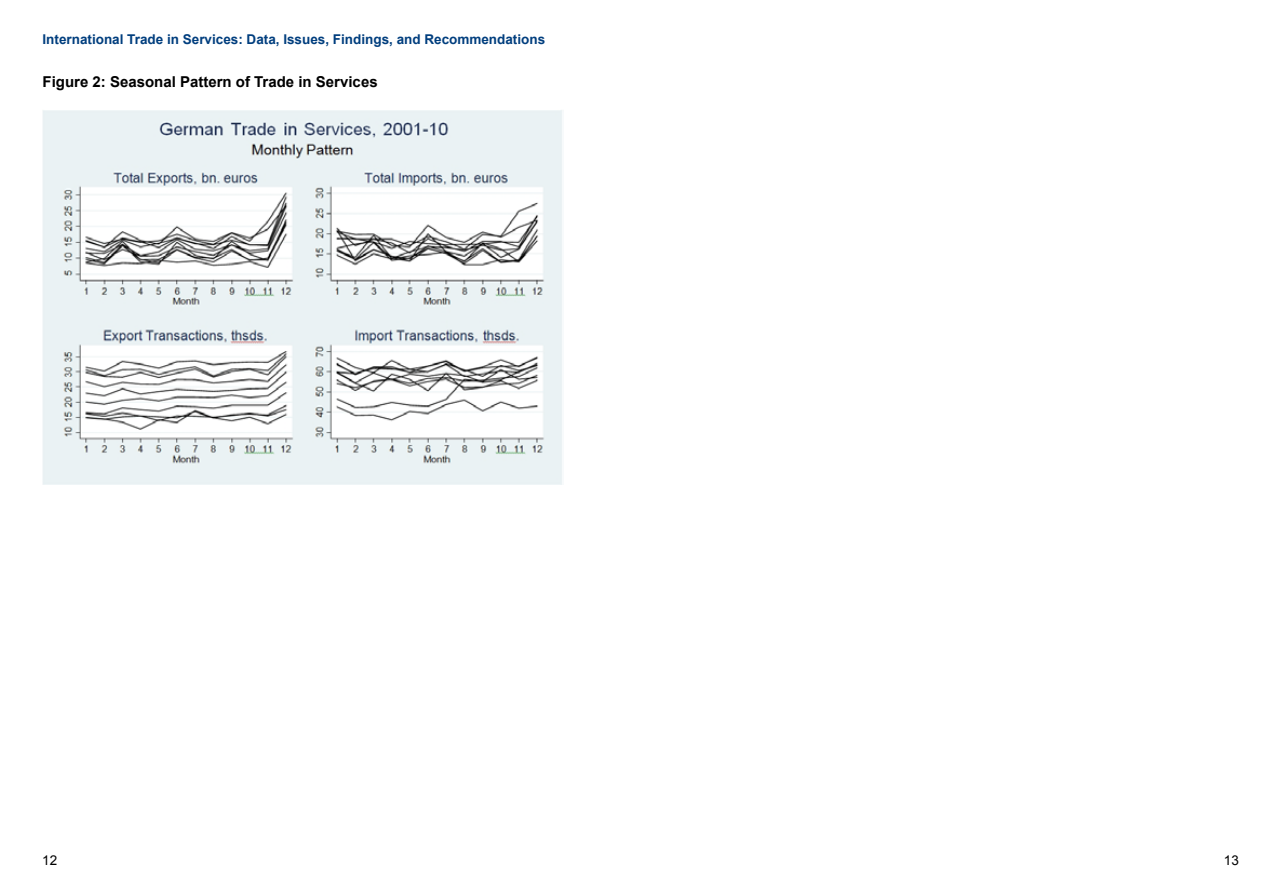
<style>
.page{position:relative;width:1263px;height:893px;background:#fff}
.page>*{position:absolute;margin:0;border:0;box-sizing:border-box;transform-origin:0 0}
.t1{font:700 15px "Arial";color:#000}
.t2{font:700 13.5px "Arial";color:#003e7e}
.t3{font:13.5px "Arial";color:#000}
</style>
<div class="page">
<img style="left:43px;top:110px;width:519px;height:375px">
<p class="t2" style="left:43px;top:30px;width:504px">International Trade in Services: Data, Issues, Findings, and Recommendations</p>
<p class="t1" style="left:43px;top:72px;width:337px">Figure 2: Seasonal Pattern of Trade in Services</p>
<p class="t3" style="left:42px;top:852px;width:17px">12</p>
<p class="t3" style="left:1224px;top:852px;width:17px">13</p>
</div>
